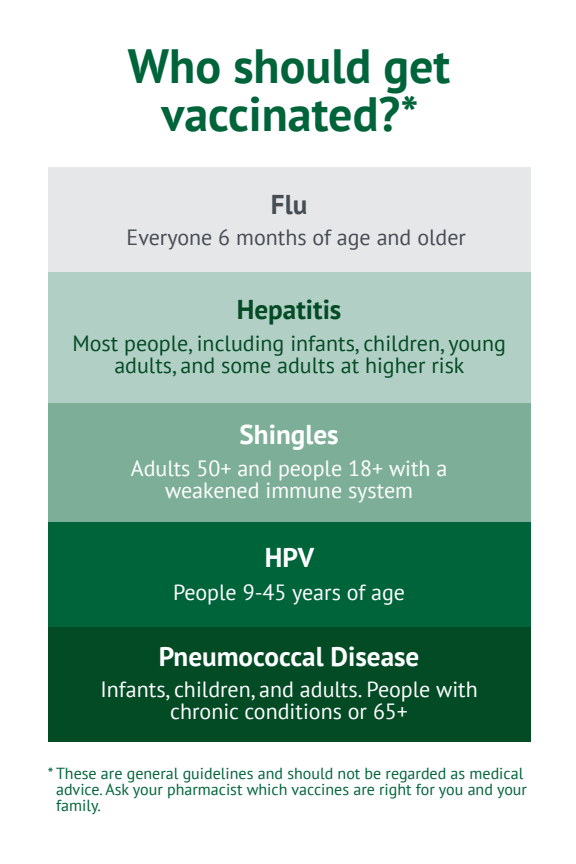
<style>
.page{position:relative;width:576px;height:864px;background:#fff}
.page>*{position:absolute;margin:0;border:0;box-sizing:border-box;transform-origin:0 0}
.t1{font:700 48px/48px "PT Sans";color:#00643b;text-align:center}
.t2{font:700 27.2px "PT Sans";color:#fff}
.t3{font:700 27.2px "PT Sans";color:#034b25}
.t4{font:700 27.2px "PT Sans";color:#474c55}
.t5{font:22px/22px "PT Sans";color:#fff;text-align:center}
.t6{font:22px/22px "PT Sans";color:#034b25;text-align:center}
.t7{font:22px "PT Sans";color:#474c55}
.t8{font:16px/16px "PT Sans";color:#00643b}
</style>
<div class="page">
<div style="left:48px;top:627px;width:483px;height:115px;background:#034b25"></div>
<div style="left:48px;top:167px;width:483px;height:105px;background:#e6e7e8"></div>
<div style="left:48px;top:522px;width:483px;height:105px;background:#00643b"></div>
<div style="left:48px;top:403px;width:483px;height:119px;background:#7daf98"></div>
<div style="left:48px;top:272px;width:483px;height:131px;background:#b1cfc4"></div>
<h1 class="t1" style="left:128px;top:41px;width:324px">Who should get vaccinated?*</h1>
<p class="t4" style="left:271px;top:186px;width:38px">Flu</p>
<p class="t7" style="left:127px;top:223px;width:341px">Everyone 6 months of age and older</p>
<p class="t3" style="left:237px;top:291px;width:106px">Hepatitis</p>
<p class="t6" style="left:72px;top:332px;width:435px">Most people, including infants, children, young adults, and some adults at higher risk</p>
<p class="t2" style="left:240px;top:416px;width:101px">Shingles</p>
<p class="t5" style="left:131px;top:456px;width:318px">Adults 50+ and people 18+ with a weakened immune system</p>
<p class="t2" style="left:265px;top:540px;width:51px">HPV</p>
<p class="t5" style="left:173px;top:580px;width:234px">People 9-45 years of age</p>
<p class="t2" style="left:159px;top:638px;width:262px">Pneumococcal Disease</p>
<p class="t5" style="left:100px;top:678px;width:379px">Infants, children, and adults. People with chronic conditions or 65+</p>
<p class="t8" style="left:56px;top:765px;width:472px;text-indent:-8px">* These are general guidelines and should not be regarded as medical advice. Ask your pharmacist which vaccines are right for you and your family.</p>
</div>
